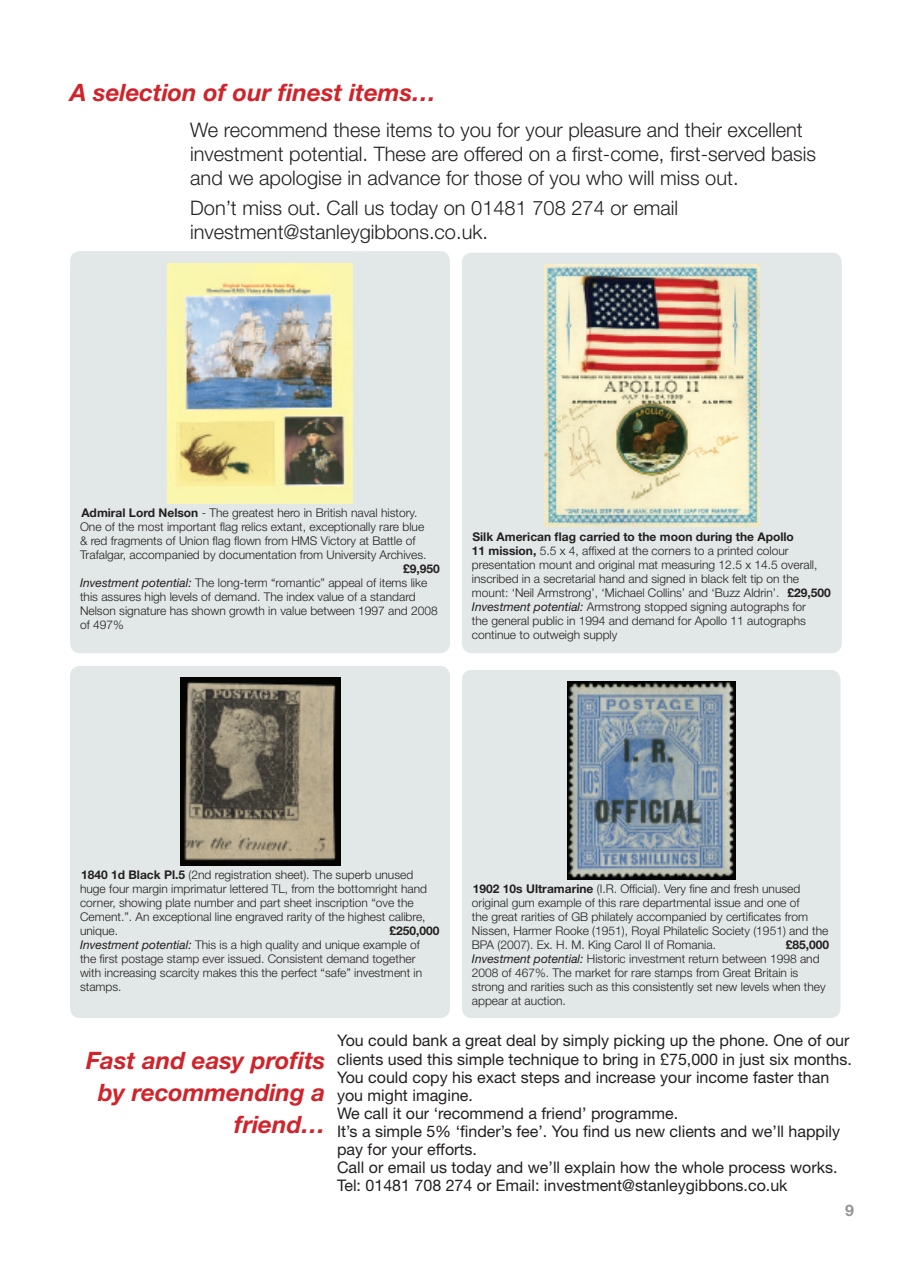
<style>
.page{position:relative;width:924px;height:1275px;background:#fff}
.page>*{position:absolute;margin:0;border:0;box-sizing:border-box;transform-origin:0 0}
.t1{font:italic 700 24px/32px "Helvetica Neue LT Std";color:#d1232a;text-align:right}
.t2{font:300 20px/24px "Helvetica Neue LT Std";color:#231f20}
.t3{font:16px/18px "Helvetica Neue LT Std";color:#231f20}
.t4{font:700 16px "Helvetica Neue LT Std";color:#939598}
.t5{font:300 12px/14px "Helvetica Neue LT Std";color:#231f20}
.s1{font-weight:700}
.s2{font-weight:400;font-style:italic}
</style>
<div class="page">
<div style="left:461px;top:253px;width:380px;height:400px;background:#e2e8e7;border-radius:10px"></div>
<img style="left:544px;top:265px;width:214px;height:262px">
<div style="left:70px;top:251px;width:380px;height:402px;background:#e2e8e7;border-radius:10px"></div>
<img style="left:168px;top:263px;width:184px;height:240px">
<div style="left:70px;top:666px;width:380px;height:352px;background:#e2e8e7;border-radius:10px"></div>
<img style="left:180px;top:678px;width:160px;height:187px">
<div style="left:461px;top:670px;width:379px;height:348px;background:#e2e8e7;border-radius:10px"></div>
<img style="left:567px;top:682px;width:168px;height:197px">
<h1 class="t1" style="left:70px;top:76px;width:367px">A selection of our finest items…</h1>
<h2 class="t2" style="left:190px;top:118px;width:627px">We recommend these items to you for your pleasure and their excellent investment potential. These are offered on a first-come, first-served basis and we apologise in advance for those of you who will miss out.</h2>
<h2 class="t2" style="left:190px;top:196px;width:489px">Don’t miss out. Call us today on 01481 708 274 or email investment@stanleygibbons.co.uk.</h2>
<p class="t5" style="left:80px;top:505px;width:348px"><span class="s1">Admiral Lord Nelson</span> - The greatest hero in British naval history.<br>One of the most important flag relics extant, exceptionally rare blue &amp; red fragments of Union flag flown from HMS Victory at Battle of Trafalgar, accompanied by documentation from University Archives.</p>
<p class="t5" style="left:80px;top:562px;width:361px;text-indent:323px"><span class="s1">£9,950<br></span><span class="s2">Investment potential:</span> The long-term “romantic” appeal of items like this assures high levels of demand. The index value of a standard Nelson signature has shown growth in value between 1997 and 2008 of 497%</p>
<p class="t5" style="left:471px;top:529px;width:360px"><span class="s1">Silk American flag carried to the moon during the Apollo<br>11 mission,</span> 5.5 x 4, affixed at the corners to a printed colour presentation mount and original mat measuring 12.5 x 14.5 overall, inscribed in a secretarial hand and signed in black felt tip on the mount: ‘Neil Armstrong’, ‘Michael Collins’ and ‘Buzz Aldrin’. <span class="s1">£29,500<br></span><span class="s2">Investment potential:</span> Armstrong stopped signing autographs for<br>the general public in 1994 and demand for Apollo 11 autographs continue to outweigh supply</p>
<p class="t5" style="left:80px;top:867px;width:348px"><span class="s1">1840 1d Black Pl.5</span> (2nd registration sheet). The superb unused huge four margin imprimatur lettered TL, from the bottomright hand corner, showing plate number and part sheet inscription “ove the Cement.”. An exceptional line engraved rarity of the highest calibre, unique.</p>
<p class="t5" style="left:471px;top:881px;width:358px"><span class="s1">1902 10s Ultramarine</span> (I.R. Official). Very fine and fresh unused original gum example of this rare departmental issue and one of<br>the great rarities of GB philately accompanied by certificates from Nissen, Harmer Rooke (1951), Royal Philatelic Society (1951) and the BPA (2007). Ex. H. M. King Carol II of Romania.</p>
<p class="t5" style="left:80px;top:923px;width:361px;text-indent:309px"><span class="s1">£250,000<br></span><span class="s2">Investment potential:</span> This is a high quality and unique example of<br>the first postage stamp ever issued. Consistent demand together with increasing scarcity makes this the perfect “safe” investment in stamps.</p>
<p class="t5" style="left:471px;top:937px;width:358px;text-indent:314px"><span class="s1">£85,000<br></span><span class="s2">Investment potential:</span> Historic investment return between 1998 and 2008 of 467%. The market for rare stamps from Great Britain is strong and rarities such as this consistently set new levels when they appear at auction.</p>
<p class="t3" style="left:337px;top:1031px;width:516px">You could bank a great deal by simply picking up the phone. One of our clients used this simple technique to bring in £75,000 in just six months.<br>You could copy his exact steps and increase your income faster than you might imagine.<br>We call it our ‘recommend a friend’ programme.<br>It’s a simple 5% ‘finder’s fee’. You find us new clients and we’ll happily pay for your efforts.<br>Call or email us today and we’ll explain how the whole process works.<br>Tel: 01481 708 274 or Email: investment@stanleygibbons.co.uk</p>
<h1 class="t1" style="left:86px;top:1044px;width:241px">Fast and easy profits by recommending a friend…</h1>
<h3 class="t4" style="left:844px;top:1200px;width:10px">9</h3>
</div>
